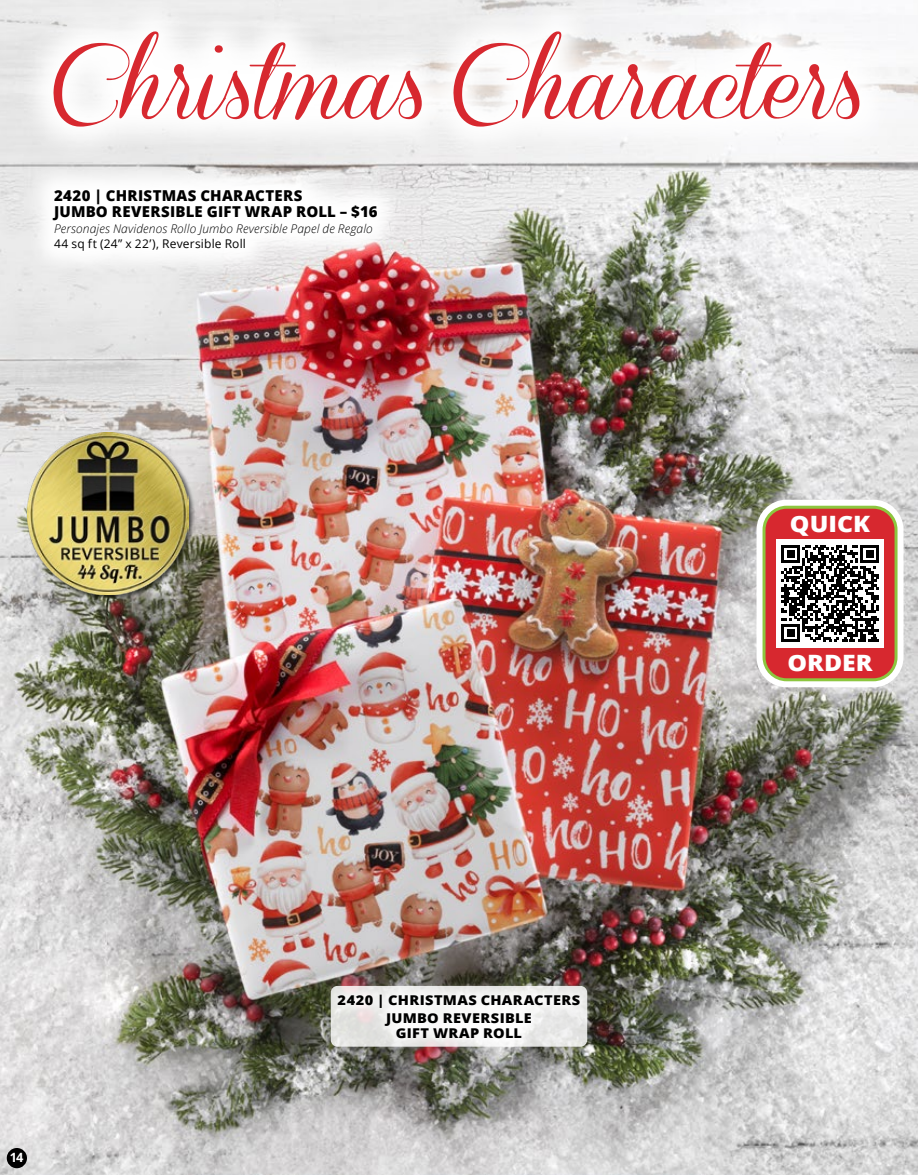
<style>
.page{position:relative;width:918px;height:1175px;background:#fff}
.page>*{position:absolute;margin:0;border:0;box-sizing:border-box;transform-origin:0 0}
.t1{font:83.55px "Coneria Script Demo";color:#d7282f;scale:1.12 1}
.t2{font:800 22.5px "Open Sans";color:#fff;scale:1.1 1}
.t3{font:800 15px/16.5px "Open Sans";letter-spacing:.02em;color:#000}
.t4{font:800 13.5px/17.1px "Open Sans";letter-spacing:.025em;color:#000;text-align:center;scale:1.08 1}
.t5{font:700 12.75px "Open Sans";color:#fff}
.t6{font:italic 300 12px "Open Sans";letter-spacing:.01em;color:#000}
.t7{font:12px "Open Sans";letter-spacing:.015em;color:#000}
</style>
<div class="page">
<img style="left:0;top:0;width:918px;height:1174px">
<svg style="left:325px;top:980px;width:268px;height:71px"></svg>
<svg style="left:26px;top:164px;width:379px;height:115px"></svg>
<div style="left:27px;top:431px;width:168px;height:169px;background:#000;opacity:.6"></div>
<img style="left:27px;top:432px;width:162px;height:162px">
<svg style="left:15px;top:0;width:883px;height:164px"></svg>
<div style="left:757px;top:500px;width:147px;height:187px;border:6px solid #fff;border-radius:27px"></div>
<div style="left:764px;top:507px;width:132px;height:173px;background:#d7282f;border-radius:23px"></div>
<div style="left:763px;top:506px;width:135px;height:175px;border:3px solid #8dc63f;border-radius:23px"></div>
<div style="left:776px;top:539px;width:108px;height:108px;background:#fff"></div>
<svg style="left:781px;top:545px;width:98px;height:97px"></svg>
<div style="left:7px;top:1148px;width:20px;height:20px;background:#000;border-radius:50%"></div>
<h1 class="t1" style="left:52px;top:40px;width:728px">Christmas Characters</h1>
<p class="t3" style="left:54px;top:186px;width:325px">2420 | CHRISTMAS CHARACTERS<br>JUMBO REVERSIBLE GIFT WRAP ROLL – $16</p>
<p class="t6" style="left:54px;top:220px;width:320px">Personajes Navidenos Rollo Jumbo Reversible Papel de Regalo</p>
<p class="t7" style="left:54px;top:236px;width:193px">44 sq ft (24” x 22’), Reversible Roll</p>
<h2 class="t2" style="left:790px;top:506px;width:74px">QUICK</h2>
<h2 class="t2" style="left:788px;top:645px;width:79px">ORDER</h2>
<p class="t5" style="left:10px;top:1148px;width:15px">14</p>
<p class="t4" style="left:338px;top:991px;width:226px">2420 | CHRISTMAS CHARACTERS<br>JUMBO REVERSIBLE</p>
<p class="t4" style="left:396px;top:1023px;width:118px">GIFT WRAP ROLL</p>
</div>
